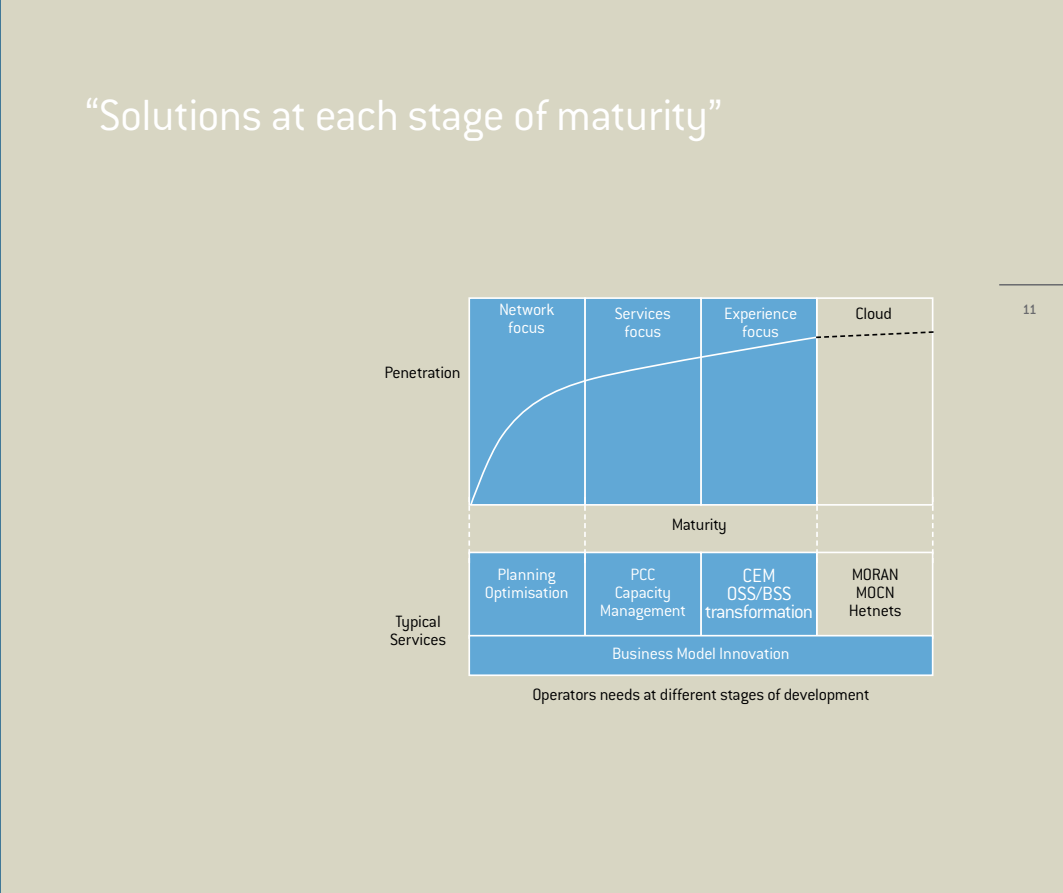
<style>
.page{position:relative;width:1063px;height:893px;background:#fff}
.page>*{position:absolute;margin:0;border:0;box-sizing:border-box;transform-origin:0 0}
.t1{font:300 48px "Conduit ITC";letter-spacing:-.015em;color:#fff}
.t2{font:300 21px/18px "Conduit ITC";letter-spacing:-.03em;color:#fff;text-align:center}
.t3{font:300 18px/18px "Conduit ITC";letter-spacing:-.01em;color:#fff;text-align:center}
.t4{font:300 18px/18px "Conduit ITC";letter-spacing:-.015em;color:#000;text-align:center}
.t5{font:500 15px "Conduit ITC";color:#696a6d}
</style>
<div class="page">
<div style="left:1px;top:0;width:1062px;height:893px;background:#d8d6c3"></div>
<hr style="left:0;top:0;width:1px;height:893px;background:#407897">
<hr style="left:999px;top:284px;width:64px;height:2px;background:#696a6d">
<div style="left:468px;top:552px;width:118px;height:87px;background:#61a8d6;border:2px solid #fff"></div>
<div style="left:816px;top:552px;width:117px;height:87px;border:2px solid #fff"></div>
<div style="left:700px;top:552px;width:118px;height:87px;background:#61a8d6;border:2px solid #fff"></div>
<div style="left:584px;top:552px;width:118px;height:87px;background:#61a8d6;border:2px solid #fff"></div>
<div style="left:468px;top:297px;width:118px;height:209px;background:#61a8d6;border:2px solid #fff"></div>
<div style="left:816px;top:297px;width:117px;height:209px;border:2px solid #fff"></div>
<div style="left:700px;top:297px;width:118px;height:209px;background:#61a8d6;border:2px solid #fff"></div>
<div style="left:584px;top:297px;width:118px;height:209px;background:#61a8d6;border:2px solid #fff"></div>
<div style="left:468px;top:635px;width:465px;height:41px;background:#61a8d6;border:2px solid #fff"></div>
<svg style="left:468px;top:497px;width:2px;height:66px"></svg>
<svg style="left:584px;top:507px;width:2px;height:56px"></svg>
<svg style="left:816px;top:507px;width:2px;height:56px"></svg>
<svg style="left:932px;top:497px;width:2px;height:66px"></svg>
<svg style="left:469px;top:336px;width:349px;height:171px"></svg>
<svg style="left:814px;top:330px;width:120px;height:9px"></svg>
<h1 class="t1" style="left:85px;top:89px;width:639px">“Solutions at each stage of maturity”</h1>
<p class="t4" style="left:385px;top:363px;width:78px">Penetration</p>
<p class="t3" style="left:499px;top:301px;width:57px">Network focus</p>
<p class="t3" style="left:615px;top:305px;width:58px">Services focus</p>
<p class="t3" style="left:724px;top:305px;width:75px">Experience focus</p>
<p class="t4" style="left:855px;top:305px;width:38px">Cloud</p>
<p class="t4" style="left:390px;top:612px;width:58px">Typical<br>Services</p>
<p class="t4" style="left:672px;top:515px;width:57px">Maturity</p>
<p class="t3" style="left:485px;top:565px;width:85px">Planning<br>Optimisation</p>
<p class="t3" style="left:600px;top:565px;width:88px">PCC<br>Capacity<br>Management</p>
<p class="t2" style="left:705px;top:566px;width:109px">CEM<br>OSS/BSS transformation</p>
<p class="t4" style="left:849px;top:565px;width:54px">MORAN<br>MOCN<br>Hetnets</p>
<p class="t3" style="left:612px;top:644px;width:179px">Business Model Innovation</p>
<p class="t4" style="left:532px;top:686px;width:339px">Operators needs at different stages of development</p>
<p class="t5" style="left:1022px;top:301px;width:16px">11</p>
</div>
